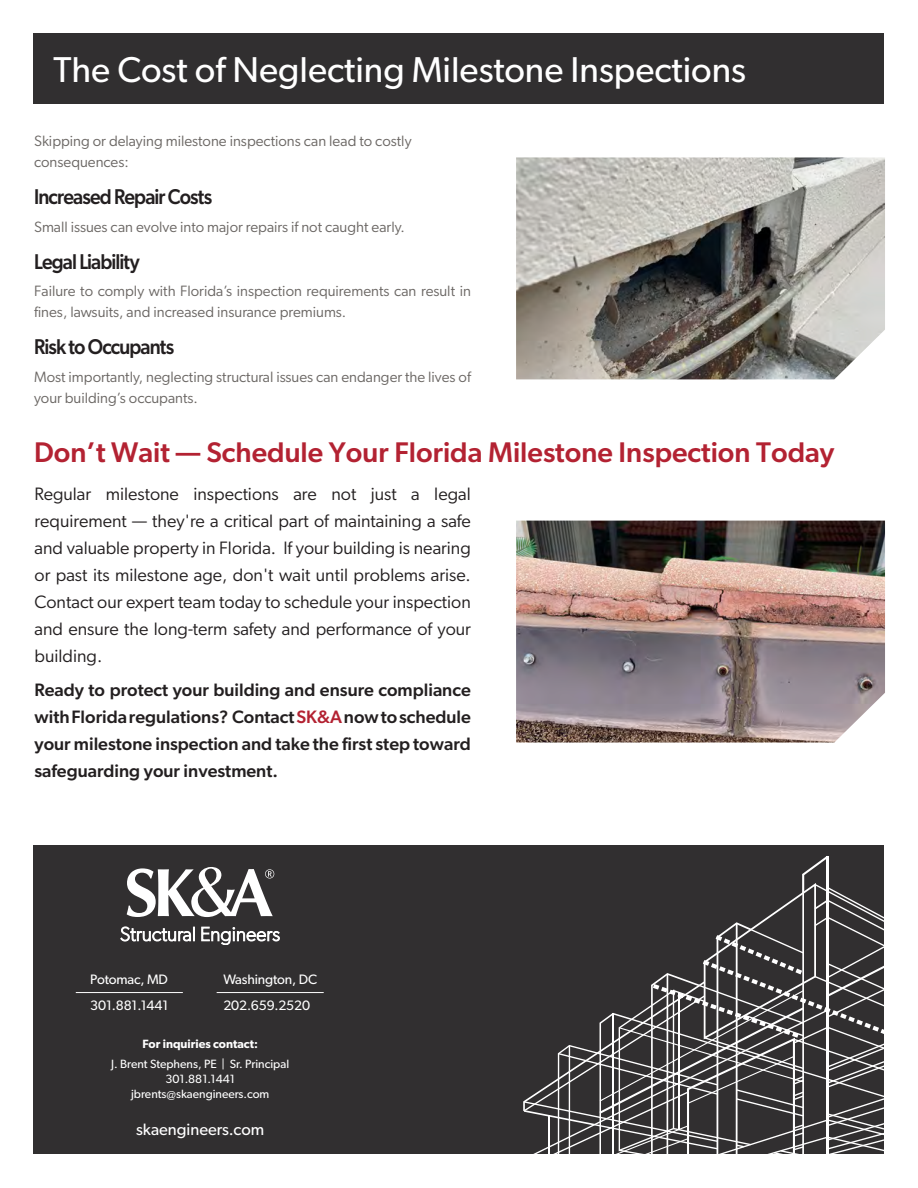
<style>
.page{position:relative;width:918px;height:1188px;background:#fff}
.page>*{position:absolute;margin:0;border:0;box-sizing:border-box;transform-origin:0 0}
.SKA_Page_Title_24pt{font:36px "Gibson";color:#fff}
.SKA_Resume_Heading_Name{font:500 28.5px "Gibson";color:#b32232}
.SKA_Para_8pt{font:500 21.45px "Gibson";letter-spacing:-.045em;color:#231f20;scale:.91 1}
.SKA_Resume_Heading_Name-2{font:18px/27px "Gibson";color:#231f20;text-align:justify}
.SKA_Resume_Heading_Name-3{font:500 18px/27px "Gibson";color:#231f20;text-align:justify}
.t1{font:16.5px "Gibson";color:#fff}
.SKA_FI_Para_10pt_Sp_Bel{font:15px/21px "Gibson";color:#6b6764}
.t2{font:13.65px/25.7px "Gibson";letter-spacing:-.01em;color:#fff}
.SKA_Heading_8pt_Orange{font:12px/15px "Gibson";color:#fff;text-align:center}
.SKA_Heading_8pt_Orange-2{font:600 12px "Gibson";color:#fff}
.s1{color:#b32232}
</style>
<div class="page">
<div style="left:34px;top:846px;width:850px;height:308px;background:#312f30"></div>
<svg style="left:523px;top:856px;width:361px;height:298px"></svg>
<svg style="left:120px;top:926px;width:75px;height:16px"></svg>
<svg style="left:201px;top:926px;width:79px;height:19px"></svg>
<svg style="left:127px;top:867px;width:147px;height:50px"></svg>
<hr style="left:217px;top:992px;width:107px;height:1px;background:#fff">
<hr style="left:76px;top:992px;width:107px;height:1px;background:#fff">
<div style="left:34px;top:34px;width:850px;height:70px;background:#312f30"></div>
<img style="left:516px;top:157px;width:369px;height:222px">
<img style="left:516px;top:521px;width:369px;height:222px">
<p class="SKA_Page_Title_24pt" style="left:54px;top:48px;width:694px">The Cost of Neglecting Milestone Inspections</p>
<p class="SKA_FI_Para_10pt_Sp_Bel" style="left:34px;top:130px;width:379px">Skipping or delaying milestone inspections can lead to costly consequences:</p>
<p class="SKA_Para_8pt" style="left:34px;top:184px;width:197px">Increased Repair Costs</p>
<p class="SKA_FI_Para_10pt_Sp_Bel" style="left:34px;top:216px;width:372px">Small issues can evolve into major repairs if not caught early.</p>
<p class="SKA_Para_8pt" style="left:34px;top:248px;width:118px">Legal Liability</p>
<p class="SKA_FI_Para_10pt_Sp_Bel" style="left:34px;top:280px;width:438px">Failure to comply with Florida’s inspection requirements can result in fines, lawsuits, and increased insurance premiums.</p>
<p class="SKA_Para_8pt" style="left:34px;top:334px;width:155px">Risk to Occupants</p>
<p class="SKA_FI_Para_10pt_Sp_Bel" style="left:34px;top:366px;width:438px">Most importantly, neglecting structural issues can endanger the lives of your building’s occupants.</p>
<p class="SKA_Resume_Heading_Name" style="left:34px;top:435px;width:802px">Don’t Wait — Schedule Your Florida Milestone Inspection Today</p>
<p class="SKA_Resume_Heading_Name-2" style="left:35px;top:480px;width:438px">Regular milestone inspections are not just a legal requirement — they're a critical part of maintaining a safe and valuable property in Florida. If your building is nearing or past its milestone age, don't wait until problems arise.<br>Contact our expert team today to schedule your inspection and ensure the long-term safety and performance of your building.</p>
<p class="SKA_Resume_Heading_Name-3" style="left:35px;top:676px;width:438px">Ready to protect your building and ensure compliance with Florida regulations? Contact <span class="s1">SK&amp;A</span> now to schedule your milestone inspection and take the first step toward safeguarding your investment.</p>
<p class="t2" style="left:90px;top:966px;width:80px">Potomac, MD<br>301.881.1441</p>
<p class="t2" style="left:223px;top:966px;width:95px">Washington, DC<br>202.659.2520</p>
<p class="SKA_Heading_8pt_Orange-2" style="left:143px;top:1037px;width:117px">For inquiries contact:</p>
<p class="SKA_Heading_8pt_Orange" style="left:111px;top:1056px;width:179px">J. Brent Stephens, PE | Sr. Principal<br>301.881.1441 jbrents@skaengineers.com</p>
<p class="t1" style="left:136px;top:1119px;width:130px">skaengineers.com</p>
</div>
